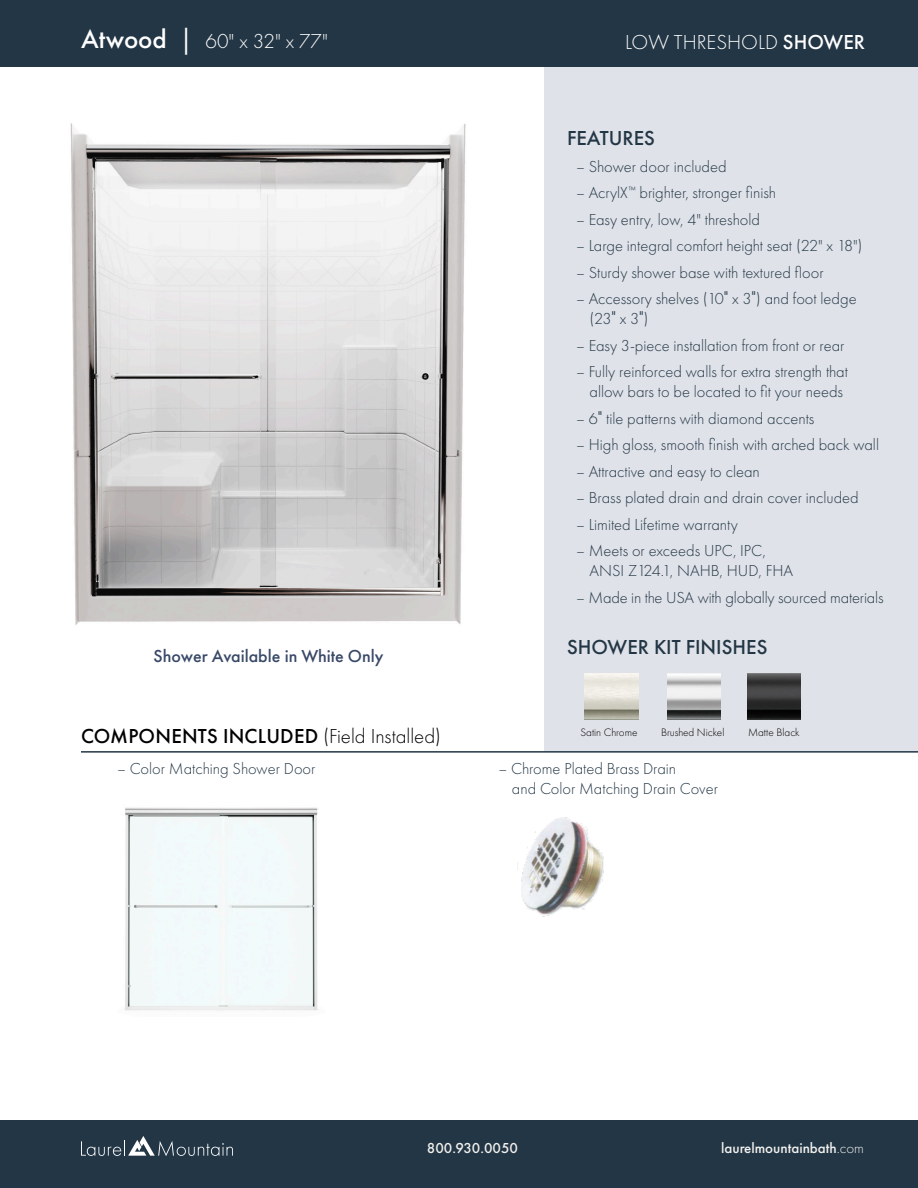
<style>
.page{position:relative;width:918px;height:1188px;background:#fff}
.page>*{position:absolute;margin:0;border:0;box-sizing:border-box;transform-origin:0 0}
.MODEL{font:300 21px "Futura PT";color:#fff}
.t1{font:500 21px "Futura PT";letter-spacing:.01em;color:#000}
.MODEL-2{font:500 21px "Futura PT";color:#233645}
.MODEL-3{font:500 18px "Futura PT";color:#384867}
.t2{font:300 16.5px/19.8px "Futura PT";color:#233645}
.t3{font:500 15px "Futura PT";color:#f2f1ee}
.table_body{font:300 11.25px "Futura PT";color:#000}
.s1{font-weight:500;font-size:27px}
.s2{font-weight:400;font-size:27px}
.s3{font-weight:500}
.s4{font-family:"News Gothic Std";font-weight:400}
.s5{font-weight:300}
</style>
<div class="page">
<div style="left:0;top:0;width:918px;height:68px;background:#233645"></div>
<div style="left:0;top:1120px;width:918px;height:68px;background:#233645"></div>
<svg style="left:81px;top:1136px;width:152px;height:20px"></svg>
<div style="left:544px;top:68px;width:374px;height:684px;background:#dfe2e8"></div>
<hr style="left:81px;top:751px;width:837px;height:2px;background:#233645">
<img style="left:70px;top:123px;width:396px;height:502px">
<img style="left:517px;top:817px;width:87px;height:100px">
<img style="left:667px;top:674px;width:54px;height:45px">
<img style="left:748px;top:674px;width:53px;height:45px">
<img style="left:585px;top:674px;width:53px;height:45px">
<img style="left:125px;top:807px;width:193px;height:204px">
<p class="MODEL" style="left:81px;top:29px;width:248px"><span class="s1">Atwood</span> <span class="s2">|</span> 60" x 32" x 77"</p>
<p class="MODEL" style="left:625px;top:30px;width:241px">LOW THRESHOLD <span class="s3">SHOWER</span></p>
<p class="MODEL-3" style="left:154px;top:645px;width:232px">Shower Available in White Only</p>
<p class="MODEL-2" style="left:567px;top:125px;width:90px">FEATURES</p>
<p class="t2" style="left:576px;top:156px;width:152px">– Shower door included</p>
<p class="t2" style="left:576px;top:183px;width:202px">– AcrylX<sup>™</sup> brighter, stronger finish</p>
<p class="t2" style="left:576px;top:209px;width:185px">– Easy entry, low, 4" threshold</p>
<p class="t2" style="left:576px;top:236px;width:288px">– Large integral comfort height seat (22" x 18")</p>
<p class="t2" style="left:576px;top:263px;width:249px">– Sturdy shower base with textured floor</p>
<p class="t2" style="left:590px;top:289px;width:269px;text-indent:-14px">– Accessory shelves (10<span class="s4">"</span> x 3<span class="s4">"</span>) and foot ledge (23<span class="s4">"</span> x 3<span class="s4">"</span>)</p>
<p class="t2" style="left:576px;top:335px;width:270px">– Easy 3-piece installation from front or rear</p>
<p class="t2" style="left:576px;top:362px;width:273px;text-align:center">– Fully reinforced walls for extra strength that allow bars to be located to fit your needs</p>
<p class="t2" style="left:576px;top:408px;width:240px">– 6<span class="s4">"</span> tile patterns with diamond accents</p>
<p class="t2" style="left:576px;top:435px;width:305px">– High gloss, smooth finish with arched back wall</p>
<p class="t2" style="left:576px;top:461px;width:185px">– Attractive and easy to clean</p>
<p class="t2" style="left:576px;top:488px;width:284px">– Brass plated drain and drain cover included</p>
<p class="t2" style="left:576px;top:515px;width:163px">– Limited Lifetime warranty</p>
<p class="t2" style="left:590px;top:541px;width:205px;text-indent:-14px">– Meets or exceeds UPC, IPC,<br>ANSI Z124.1, NAHB, HUD, FHA</p>
<p class="t2" style="left:576px;top:587px;width:309px">– Made in the USA with globally sourced materials</p>
<p class="MODEL-2" style="left:567px;top:635px;width:202px">SHOWER KIT FINISHES</p>
<p class="t1" style="left:81px;top:723px;width:362px">COMPONENTS INCLUDED <span class="s5">(Field Installed)</span></p>
<p class="t2" style="left:117px;top:759px;width:200px">– Color Matching Shower Door</p>
<p class="t2" style="left:512px;top:759px;width:208px;text-indent:-14px">– Chrome Plated Brass Drain<br>and Color Matching Drain Cover</p>
<p class="table_body" style="left:580px;top:726px;width:59px">Satin Chrome</p>
<p class="table_body" style="left:661px;top:726px;width:65px">Brushed Nickel</p>
<p class="table_body" style="left:748px;top:726px;width:53px">Matte Black</p>
<p class="t3" style="left:427px;top:1139px;width:93px">800.930.0050</p>
<p class="t3" style="left:721px;top:1139px;width:144px">laurelmountainbath<span class="s5">.com</span></p>
</div>
